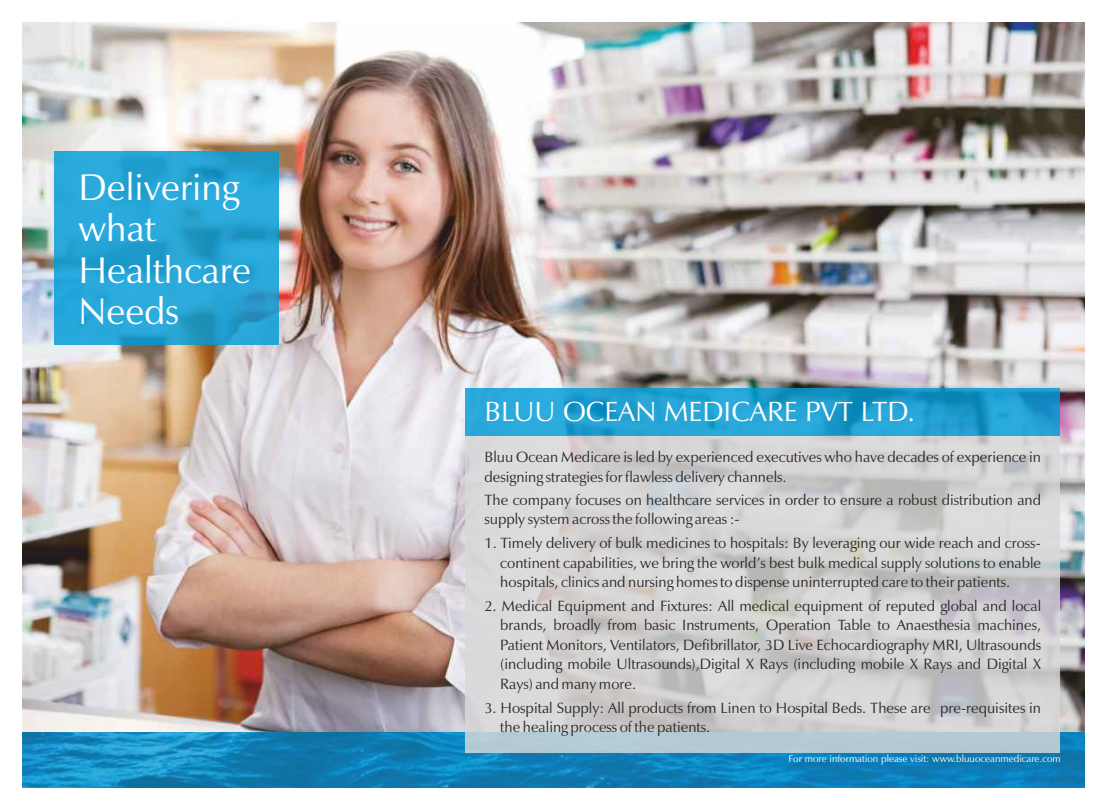
<style>
.page{position:relative;width:1107px;height:810px;background:#fff}
.page>*{position:absolute;margin:0;border:0;box-sizing:border-box;transform-origin:0 0}
.t1{font:37.5px/41.4px "Zapf Humanist 601 BT";color:#fff}
.t2{font:28px "Zapf Humanist 601 BT";color:#fff}
.t3{font:15px/19.5px "Zapf Humanist 601 BT";color:#2b2929}
.t4{font:10px "Zapf Humanist 601 BT";color:#fff}
</style>
<div class="page">
<svg style="left:22px;top:732px;width:1063px;height:56px;background:#1182b9"></svg>
<img style="left:22px;top:22px;width:1063px;height:710px">
<div style="left:54px;top:152px;width:224px;height:193px;background:#009cd9;opacity:.82"></div>
<div style="left:466px;top:436px;width:594px;height:317px;background:#d9d9d9;opacity:.82"></div>
<div style="left:466px;top:388px;width:594px;height:48px;background:#009cd9;opacity:.82"></div>
<h1 class="t1" style="left:79px;top:170px;width:174px">Delivering what<br>Healthcare<br>Needs</h1>
<h2 class="t2" style="left:484px;top:400px;width:432px">BLUU OCEAN MEDICARE PVT LTD.</h2>
<p class="t3" style="left:484px;top:448px;width:558px">Bluu Ocean Medicare is led by experienced executives who have decades of experience in designing strategies for flawless delivery channels.</p>
<p class="t3" style="left:484px;top:491px;width:558px">The company focuses on healthcare services in order to ensure a robust distribution and supply system across the following areas :-</p>
<p class="t3" style="left:500px;top:534px;width:542px;text-align:justify;text-indent:-16px">1. Timely delivery of bulk medicines to hospitals: By leveraging our wide reach and cross&shy;continent capabilities, we bring the world’s best bulk medical supply solutions to enable hospitals, clinics and nursing homes to dispense uninterrupted care to their patients.</p>
<p class="t3" style="left:500px;top:597px;width:542px;text-align:justify;text-indent:-16px">2. Medical Equipment and Fixtures: All medical equipment of reputed global and local brands, broadly from basic Instruments, Operation Table to Anaesthesia machines, Patient Monitors, Ventilators, Defibrillator, 3D Live Echocardiography MRI, Ultrasounds (including mobile Ultrasounds),Digital X Rays (including mobile X Rays and Digital X Rays) and many more.</p>
<p class="t3" style="left:500px;top:699px;width:542px;text-indent:-16px">3. Hospital Supply: All products from Linen to Hospital Beds. These are pre-requisites in the healing process of the patients.</p>
<p class="t4" style="left:789px;top:755px;width:274px">For more information please visit: www.bluuoceanmedicare.com</p>
</div>
